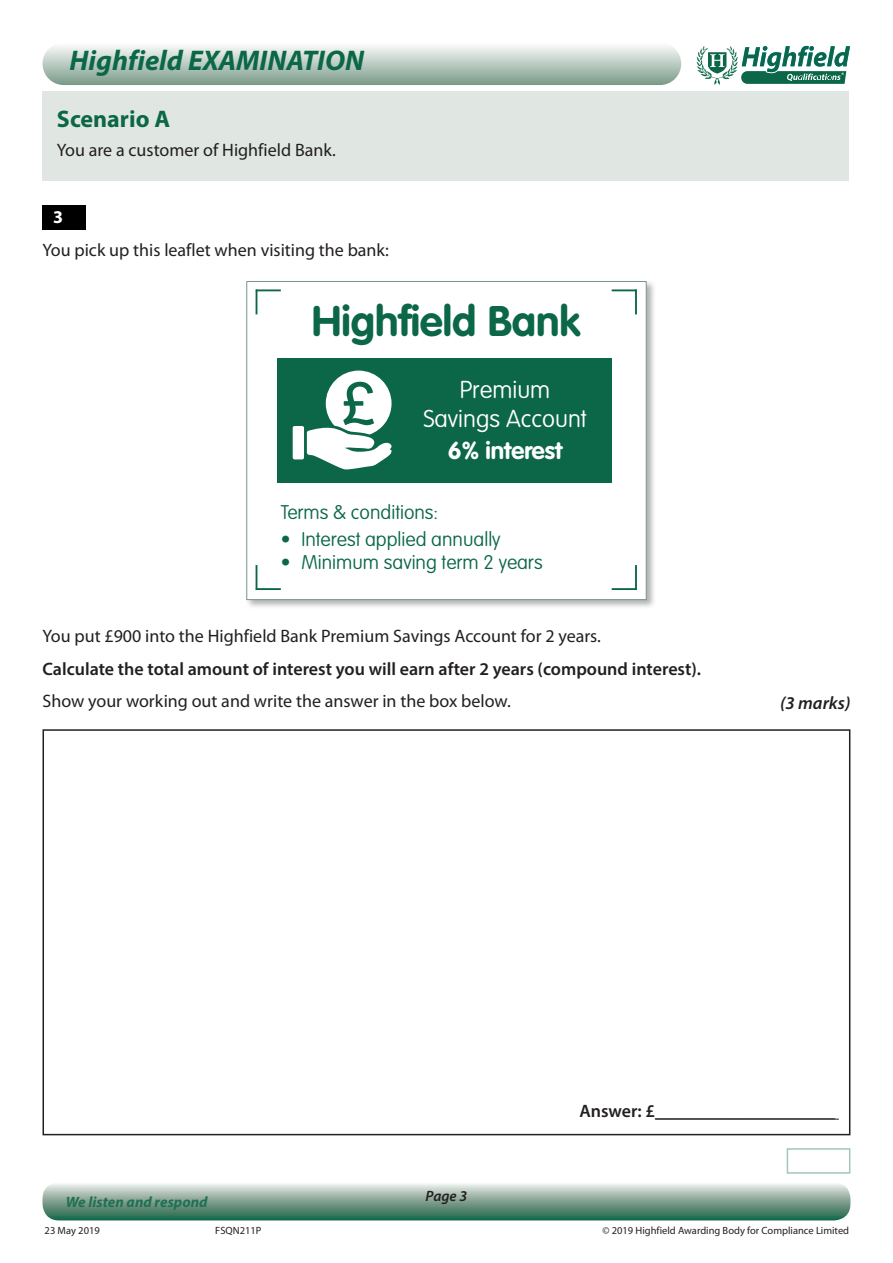
<style>
.page{position:relative;width:893px;height:1263px;background:#fff}
.page>*{position:absolute;margin:0;border:0;box-sizing:border-box;transform-origin:0 0}
.t1{font:700 42.15px "VAG Rounded";color:#0b6748}
.t2{font:italic 700 28.5px "Myriad Pro";color:#0b6748}
.t3{font:100 24.15px/29px "VAG Rounded";color:#fff;text-align:center}
.t4{font:700 24.15px "VAG Rounded";color:#fff}
.t5{font:700 24px "Myriad Pro";color:#0b6748}
.t6{font:100 19.5px "VAG Rounded";color:#0b6748}
.t7{font:18px "Myriad Pro";color:#231f20}
.t8{font:600 18px "Myriad Pro";color:#231f20}
.t9{font:italic 600 18px "Myriad Pro";color:#231f20}
.t10{font:700 18px "Myriad Pro";color:#fff}
.t11{font:italic 700 15px "Myriad Pro";color:#217054}
.t12{font:italic 600 15px "Myriad Pro";color:#231f20}
.t13{font:10.5px "Myriad Pro";color:#231f20}
</style>
<div class="page">
<div style="left:43px;top:1182px;width:807px;height:38px;background:linear-gradient(to bottom,#f5eeed,#1d6447);border-radius:16px"></div>
<div style="left:43px;top:43px;width:638px;height:42px;background:linear-gradient(to bottom,#fcfdfc,#7d9c8b);border-radius:21px"></div>
<svg style="left:696px;top:45px;width:154px;height:40px"></svg>
<div style="left:43px;top:92px;width:806px;height:89px;background:#e0e7e3"></div>
<div style="left:43px;top:205px;width:43px;height:24px;background:#000"></div>
<div style="left:245px;top:280px;width:411px;height:330px;background:#231f20;opacity:.35"></div>
<div style="left:246px;top:281px;width:401px;height:319px;background:#fff;border:1px solid #779886"></div>
<svg style="left:256px;top:291px;width:1px;height:23px"></svg>
<hr style="left:256px;top:289px;width:25px;height:2px;background:#0b6748">
<svg style="left:256px;top:565px;width:1px;height:23px"></svg>
<hr style="left:256px;top:588px;width:25px;height:2px;background:#0b6748">
<hr style="left:635px;top:289px;width:2px;height:25px;background:#0b6748">
<hr style="left:612px;top:289px;width:25px;height:2px;background:#0b6748">
<hr style="left:635px;top:565px;width:2px;height:25px;background:#0b6748">
<hr style="left:612px;top:588px;width:25px;height:2px;background:#0b6748">
<div style="left:278px;top:358px;width:334px;height:124px;background:#0b6748"></div>
<svg style="left:293px;top:371px;width:99px;height:99px"></svg>
<div style="left:43px;top:729px;width:807px;height:406px;border:2px solid #231f20"></div>
<hr style="left:655px;top:1119px;width:184px;height:1px;background:#231f20">
<h2 class="t2" style="left:70px;top:42px;width:296px">Highfield EXAMINATION</h2>
<p class="t5" style="left:57px;top:103px;width:115px">Scenario A</p>
<p class="t7" style="left:57px;top:139px;width:280px">You are a customer of Highfield Bank.</p>
<p class="t10" style="left:53px;top:206px;width:11px">3</p>
<p class="t7" style="left:43px;top:238px;width:348px">You pick up this leaflet when visiting the bank:</p>
<p class="t1" style="left:312px;top:296px;width:270px">Highfield Bank</p>
<p class="t3" style="left:423px;top:375px;width:165px">Premium<br>Savings Account</p>
<p class="t4" style="left:448px;top:437px;width:116px">6% interest</p>
<p class="t6" style="left:281px;top:501px;width:159px">Terms &amp; conditions:</p>
<p class="t6" style="left:281px;top:528px;width:221px">• Interest applied annually</p>
<p class="t6" style="left:281px;top:551px;width:263px">• Minimum saving term 2 years</p>
<p class="t7" style="left:43px;top:625px;width:560px">You put £900 into the Highfield Bank Premium Savings Account for 2 years.</p>
<p class="t8" style="left:43px;top:657px;width:660px">Calculate the total amount of interest you will earn after 2 years (compound interest).</p>
<p class="t7" style="left:43px;top:690px;width:470px">Show your working out and write the answer in the box below.</p>
<p class="t9" style="left:780px;top:691px;width:72px">(3 marks)</p>
<p class="t8" style="left:579px;top:1100px;width:257px">Answer: £____________________</p>
<p class="t12" style="left:426px;top:1186px;width:43px">Page 3</p>
<p class="t11" style="left:66px;top:1192px;width:143px">We listen and respond</p>
<p class="t13" style="left:45px;top:1224px;width:57px">23 May 2019</p>
<p class="t13" style="left:602px;top:1224px;width:248px">© 2019 Highfield Awarding Body for Compliance Limited</p>
<p class="t13" style="left:215px;top:1224px;width:48px">FSQN211P</p>
</div>
